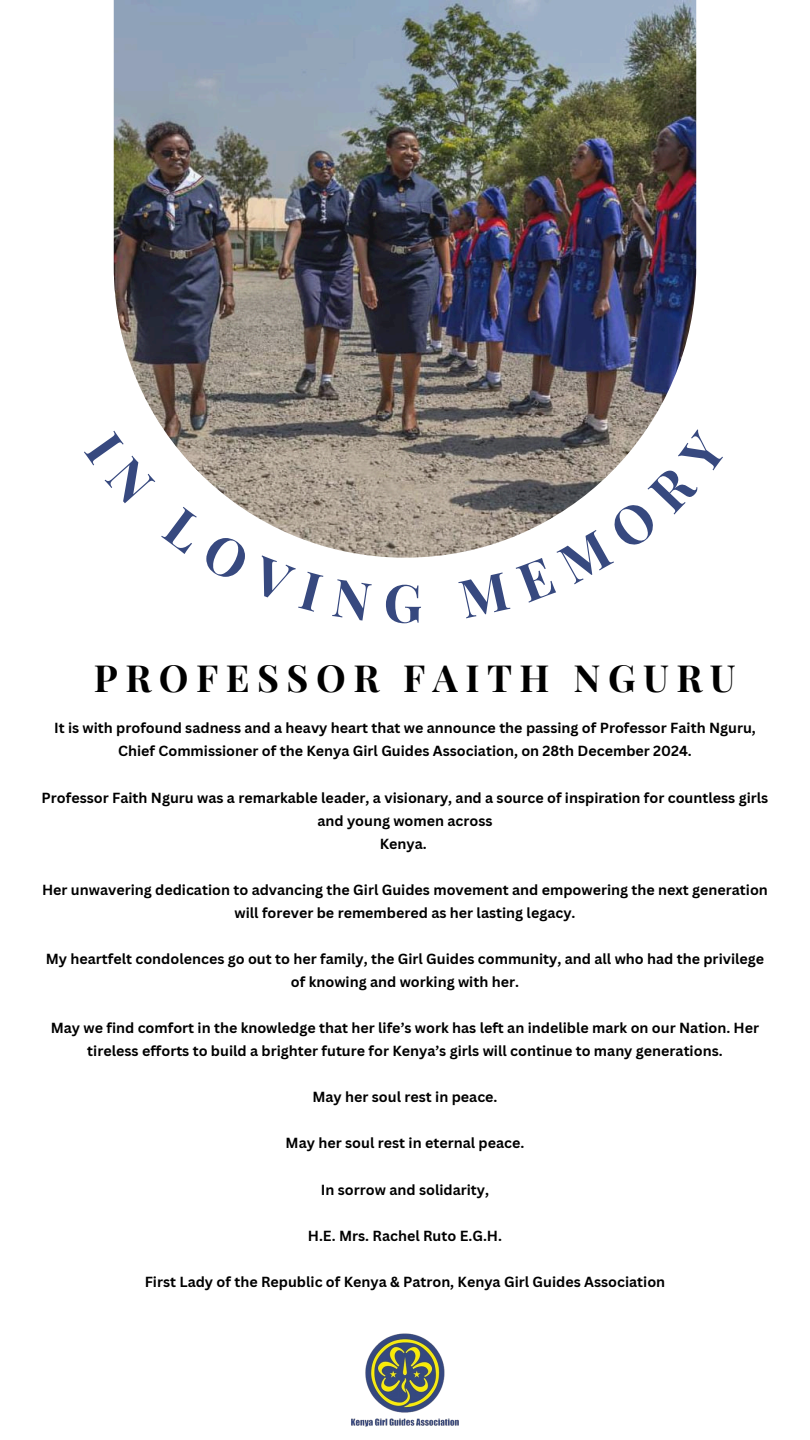
<style>
.page{position:relative;width:810px;height:1440px;background:#fff}
.page>*{position:absolute;margin:0;border:0;box-sizing:border-box;transform-origin:0 0}
.t1{font:700 52.5px "Playfair Display";color:#37497f}
.t2{font:700 37.5px "Playfair Display";letter-spacing:.2em;color:#000}
.t3{font:700 14.25px/23.1px "Canva Sans";color:#000;text-align:center}
</style>
<div class="page">
<img style="left:114px;top:0;width:582px;height:558px">
<img style="left:351px;top:1333px;width:108px;height:94px">
<svg style="left:114px;top:430px;width:210px;height:128px"></svg>
<svg style="left:516px;top:429px;width:180px;height:129px"></svg>
<h1 class="t1" style="left:384px;top:566px;width:41px">G</h1>
<h2 class="t2" style="left:94px;top:652px;width:643px">PROFESSOR FAITH NGURU</h2>
<p class="t3" style="left:54px;top:716px;width:703px">It is with profound sadness and a heavy heart that we announce the passing of Professor Faith Nguru,<br>Chief Commissioner of the Kenya Girl Guides Association, on 28th December 2024.</p>
<h1 class="t3" style="left:42px;top:785px;width:728px">Professor Faith Nguru was a remarkable leader, a visionary, and a source of inspiration for countless girls and young women across</h1>
<h2 class="t3" style="left:380px;top:832px;width:48px">Kenya.</h2>
<p class="t3" style="left:42px;top:878px;width:727px">Her unwavering dedication to advancing the Girl Guides movement and empowering the next generation will forever be remembered as her lasting legacy.</p>
<p class="t3" style="left:46px;top:947px;width:720px">My heartfelt condolences go out to her family, the Girl Guides community, and all who had the privilege of knowing and working with her.</p>
<p class="t3" style="left:51px;top:1016px;width:710px">May we find comfort in the knowledge that her life’s work has left an indelible mark on our Nation. Her tireless efforts to build a brighter future for Kenya’s girls will continue to many generations.</p>
<p class="t3" style="left:312px;top:1085px;width:187px">May her soul rest in peace.</p>
<p class="t3" style="left:286px;top:1131px;width:240px">May her soul rest in eternal peace.</p>
<p class="t3" style="left:321px;top:1177px;width:170px">In sorrow and solidarity,</p>
<p class="t3" style="left:308px;top:1224px;width:196px">H.E. Mrs. Rachel Ruto E.G.H.</p>
<p class="t3" style="left:145px;top:1270px;width:522px">First Lady of the Republic of Kenya &amp; Patron, Kenya Girl Guides Association</p>
</div>
